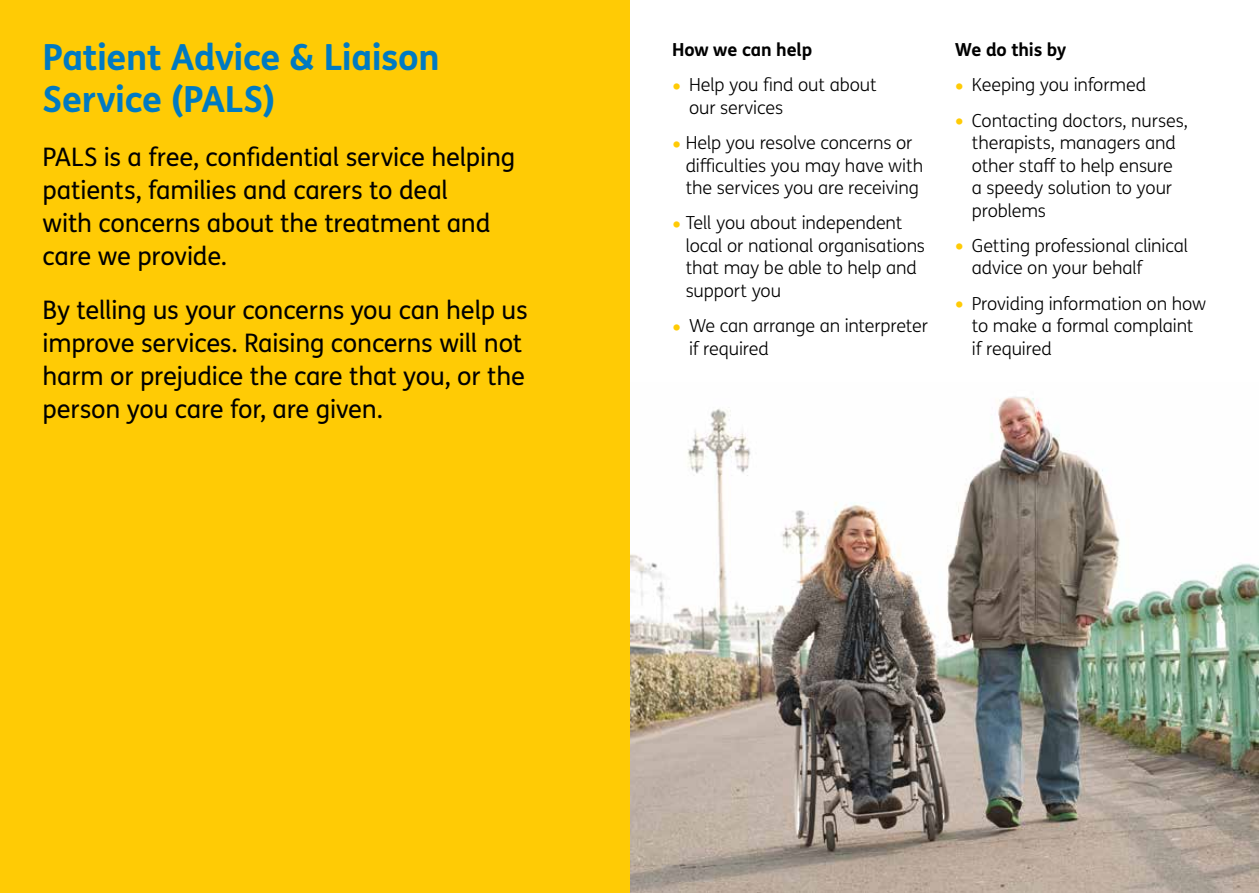
<style>
.page{position:relative;width:1259px;height:893px;background:#fff}
.page>*{position:absolute;margin:0;border:0;box-sizing:border-box;transform-origin:0 0}
.t1{font:700 36px/42px "FS Me Pro";letter-spacing:-.01em;color:#007ac2}
.t2{font:25.5px/33px "FS Me Pro";letter-spacing:-.01em;color:#000}
.t3{font:300 18px/22.5px "FS Me Pro";letter-spacing:-.005em;color:#000}
.t4{font:700 18px "FS Me Pro";letter-spacing:-.01em;color:#000}
.s1{font-size:27px;color:#ffcb05}
</style>
<div class="page">
<img style="left:629px;top:383px;width:630px;height:510px">
<div style="left:0;top:0;width:629px;height:893px;background:#ffcb05"></div>
<h1 class="t1" style="left:43px;top:34px;width:399px">Patient Advice &amp; Liaison<br>Service (PALS)</h1>
<h2 class="t2" style="left:43px;top:140px;width:474px">PALS is a free, confidential service helping patients, families and carers to deal<br>with concerns about the treatment and care we provide.</h2>
<h2 class="t2" style="left:43px;top:293px;width:487px">By telling us your concerns you can help us improve services. Raising concerns will not harm or prejudice the care that you, or the person you care for, are given.</h2>
<p class="t4" style="left:672px;top:36px;width:142px">How we can help</p>
<p class="t3" style="left:689px;top:73px;width:189px;text-indent:-17px"><span class="s1">•</span> Help you find out about our services</p>
<p class="t3" style="left:685px;top:131px;width:239px;text-indent:-14px"><span class="s1">•</span> Help you resolve concerns or difficulties you may have with the services you are receiving</p>
<p class="t3" style="left:685px;top:211px;width:241px;text-indent:-14px"><span class="s1">•</span> Tell you about independent local or national organisations that may be able to help and support you</p>
<p class="t3" style="left:689px;top:314px;width:240px;text-indent:-17px"><span class="s1">•</span> We can arrange an interpreter if required</p>
<p class="t4" style="left:955px;top:36px;width:113px">We do this by</p>
<p class="t3" style="left:955px;top:73px;width:193px"><span class="s1">•</span> Keeping you informed</p>
<p class="t3" style="left:972px;top:108px;width:218px;text-indent:-17px"><span class="s1">•</span> Contacting doctors, nurses, therapists, managers and other staff to help ensure<br>a speedy solution to your problems</p>
<p class="t3" style="left:972px;top:234px;width:218px;text-indent:-17px"><span class="s1">•</span> Getting professional clinical advice on your behalf</p>
<p class="t3" style="left:972px;top:291px;width:236px;text-indent:-17px"><span class="s1">•</span> Providing information on how to make a formal complaint if required</p>
</div>
